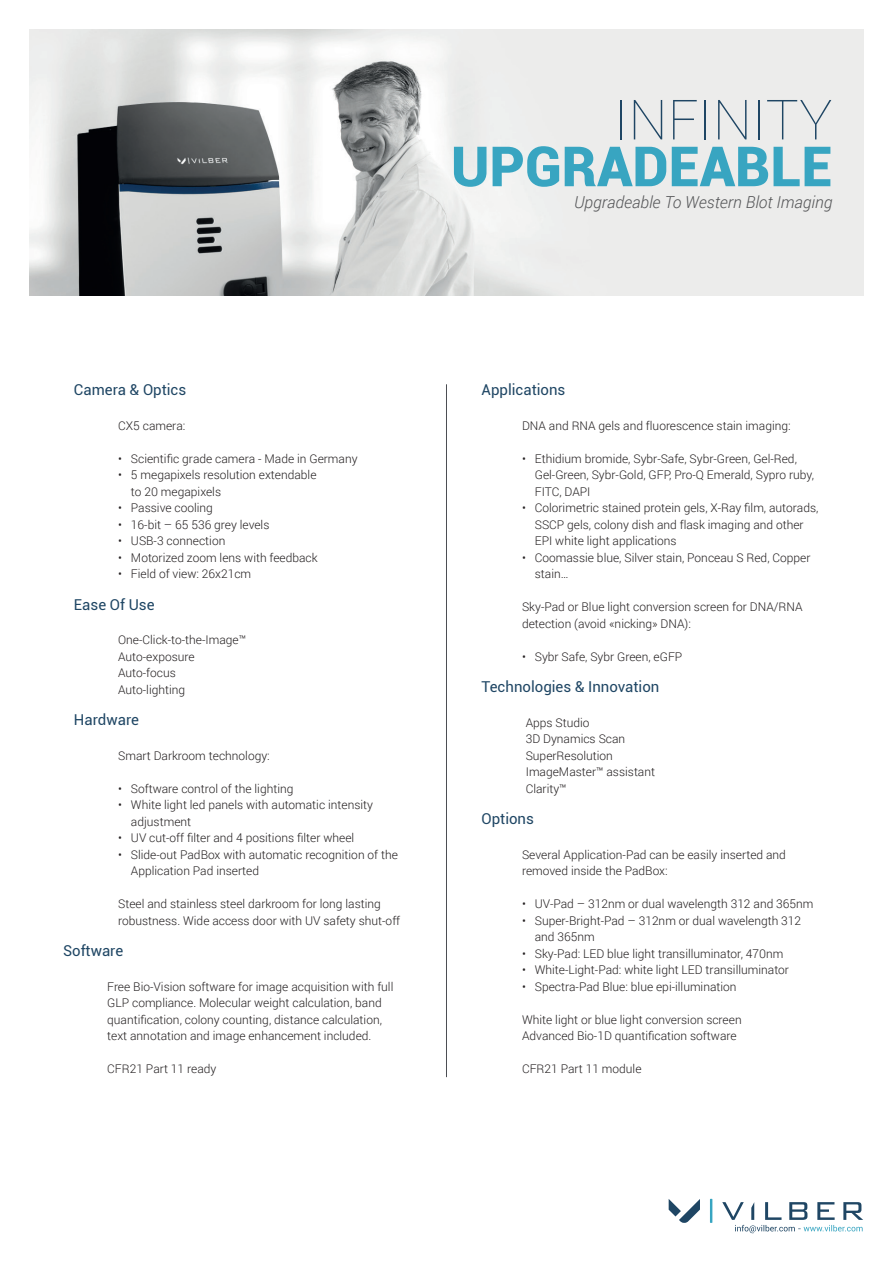
<style>
.page{position:relative;width:893px;height:1263px;background:#fff}
.page>*{position:absolute;margin:0;border:0;box-sizing:border-box;transform-origin:0 0}
.t1{font:900 55.5px "Roboto";color:#38a5c1}
.t2{font:100 55.5px "Roboto";color:#1f4664}
.t3{font:italic 300 16.5px "Roboto";color:#545557}
.t4{font:15px "Roboto";color:#1f4664}
.t5{font:300 12px/16.5px "Roboto";color:#231f20}
</style>
<div class="page">
<img style="left:30px;top:30px;width:833px;height:266px">
<hr style="left:446px;top:384px;width:1px;height:693px;background:#4c4e53">
<hr style="left:710px;top:1199px;width:2px;height:24px;background:#38a5c1">
<svg style="left:669px;top:1199px;width:31px;height:24px"></svg>
<svg style="left:722px;top:1202px;width:141px;height:31px"></svg>
<h1 class="t2" style="left:614px;top:81px;width:220px">INFINITY</h1>
<h1 class="t1" style="left:451px;top:127px;width:383px">UPGRADEABLE</h1>
<h2 class="t3" style="left:574px;top:190px;width:260px">Upgradeable To Western Blot Imaging</h2>
<p class="t4" style="left:74px;top:379px;width:114px">Camera &amp; Optics</p>
<p class="t5" style="left:118px;top:417px;width:69px">CX5 camera:</p>
<p class="t5" style="left:118px;top:450px;width:241px">• Scientific grade camera - Made in Germany</p>
<p class="t5" style="left:131px;top:466px;width:187px;text-indent:-13px">• 5 megapixels resolution extendable to 20 megapixels</p>
<p class="t5" style="left:118px;top:499px;width:96px">• Passive cooling</p>
<p class="t5" style="left:118px;top:516px;width:153px">• 16-bit – 65 536 grey levels</p>
<p class="t5" style="left:118px;top:532px;width:109px">• USB-3 connection</p>
<p class="t5" style="left:118px;top:549px;width:201px">• Motorized zoom lens with feedback</p>
<p class="t5" style="left:118px;top:565px;width:135px">• Field of view: 26x21cm</p>
<p class="t4" style="left:74px;top:594px;width:82px">Ease Of Use</p>
<p class="t5" style="left:118px;top:631px;width:129px">One-Click-to-the-Image™<br>Auto-exposure<br>Auto-focus<br>Auto-lighting</p>
<p class="t4" style="left:74px;top:710px;width:66px">Hardware</p>
<p class="t5" style="left:118px;top:747px;width:153px">Smart Darkroom technology:</p>
<p class="t5" style="left:118px;top:780px;width:177px">• Software control of the lighting</p>
<p class="t5" style="left:131px;top:796px;width:244px;text-indent:-13px">• White light led panels with automatic intensity adjustment</p>
<p class="t5" style="left:118px;top:829px;width:238px">• UV cut-off filter and 4 positions filter wheel</p>
<p class="t5" style="left:131px;top:846px;width:269px;text-indent:-13px">• Slide-out PadBox with automatic recognition of the<br>Application Pad inserted</p>
<p class="t5" style="left:118px;top:895px;width:284px">Steel and stainless steel darkroom for long lasting robustness. Wide access door with UV safety shut-off</p>
<p class="t4" style="left:63px;top:940px;width:62px">Software</p>
<p class="t5" style="left:107px;top:978px;width:288px">Free Bio-Vision software for image acquisition with full GLP compliance. Molecular weight calculation, band quantification, colony counting, distance calculation, text annotation and image enhancement included.</p>
<p class="t5" style="left:107px;top:1060px;width:111px">CFR21 Part 11 ready</p>
<p class="t4" style="left:481px;top:379px;width:85px">Applications</p>
<p class="t5" style="left:522px;top:417px;width:270px">DNA and RNA gels and fluorescence stain imaging:</p>
<p class="t5" style="left:535px;top:450px;width:281px;text-indent:-13px">• Ethidium bromide, Sybr-Safe, Sybr-Green, Gel-Red,<br>Gel-Green, Sybr-Gold, GFP, Pro-Q Emerald, Sypro ruby,<br>FITC, DAPI</p>
<p class="t5" style="left:535px;top:499px;width:285px;text-indent:-13px">• Colorimetric stained protein gels, X-Ray film, autorads,<br>SSCP gels, colony dish and flask imaging and other<br>EPI white light applications</p>
<p class="t5" style="left:535px;top:549px;width:277px;text-indent:-13px">• Coomassie blue, Silver stain, Ponceau S Red, Copper stain…</p>
<p class="t5" style="left:522px;top:598px;width:282px">Sky-Pad or Blue light conversion screen for DNA/RNA detection (avoid «nicking» DNA):</p>
<p class="t5" style="left:522px;top:648px;width:162px">• Sybr Safe, Sybr Green, eGFP</p>
<p class="t4" style="left:481px;top:676px;width:179px">Technologies &amp; Innovation</p>
<p class="t5" style="left:526px;top:714px;width:131px">Apps Studio<br>3D Dynamics Scan<br>SuperResolution<br>ImageMaster™ assistant<br>Clarity™</p>
<p class="t4" style="left:482px;top:808px;width:54px">Options</p>
<p class="t5" style="left:522px;top:846px;width:265px">Several Application-Pad can be easily inserted and removed inside the PadBox:</p>
<p class="t5" style="left:522px;top:895px;width:293px">• UV-Pad – 312nm or dual wavelength 312 and 365nm</p>
<p class="t5" style="left:535px;top:912px;width:268px;text-indent:-13px">• Super-Bright-Pad – 312nm or dual wavelength 312 and 365nm</p>
<p class="t5" style="left:522px;top:945px;width:263px">• Sky-Pad: LED blue light transilluminator, 470nm</p>
<p class="t5" style="left:522px;top:961px;width:268px">• White-Light-Pad: white light LED transilluminator</p>
<p class="t5" style="left:522px;top:978px;width:216px">• Spectra-Pad Blue: blue epi-illumination</p>
<p class="t5" style="left:522px;top:1011px;width:221px">White light or blue light conversion screen<br>Advanced Bio-1D quantification software</p>
<p class="t5" style="left:522px;top:1060px;width:121px">CFR21 Part 11 module</p>
</div>
